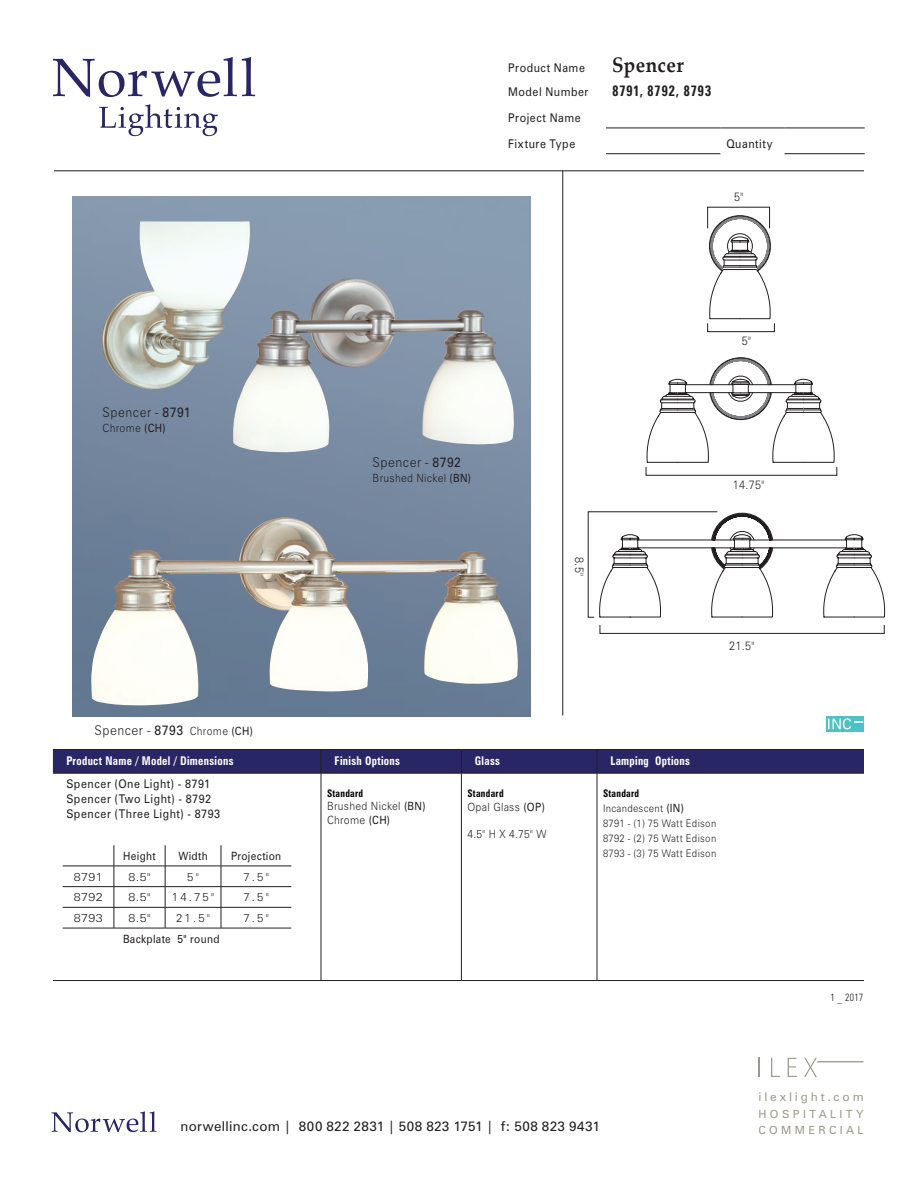
<style>
.page{position:relative;width:918px;height:1188px;background:#fff}
.page>*{position:absolute;margin:0;border:0;box-sizing:border-box;transform-origin:0 0}
.Product_Name{font:700 21px "Palatino Linotype";letter-spacing:.02em;color:#231f20;scale:.9 1}
.Product_Number{font:700 condensed 15px "Zurich BT";letter-spacing:.035em;color:#231f20;scale:.9 1}
.t1{font:13.5px "Zurich BT";letter-spacing:.025em;color:#231f20}
.t2{font:300 13.5px "Zurich BT";letter-spacing:.045em;color:#231f20;scale:.9 1}
.ProductNameNumber_ta{font:12px "Zurich BT";letter-spacing:.05em;color:#231f20;scale:.9 1}
.White_Table_Text{font:700 condensed 12px "Zurich BT";letter-spacing:.03em;color:#fff;scale:.9 1}
.Product_Number-2{font:12px "Zurich BT";letter-spacing:.05em;color:#231f20;scale:.9 1}
.Product_Name-2{font:12px "Zurich BT";letter-spacing:.05em;color:#231f20;scale:.9 1}
.t3{font:300 12px "Zurich BT";color:#231f20;scale:.9 1}
.t4{font:12px "Zurich BT";letter-spacing:.24em;color:#9b9a88}
.Table_text{font:300 11.4px "Zurich BT";letter-spacing:.03em;color:#231f20;scale:.9 1}
.Table_text-2{font:11.4px "Zurich BT";letter-spacing:.03em;color:#231f20;scale:.9 1}
.Table_text-3{font:300 11.4px "Zurich BT";letter-spacing:.03em;color:#231f20}
.Table_text-4{font:300 11.4px "Zurich BT";letter-spacing:.03em;color:#231f20;scale:1.1 1}
.t5{font:11.25px/16.5px "Zurich BT";letter-spacing:.295em;color:#9b9a88}
.Table_text-5{font:300 10.5px "Zurich BT";letter-spacing:.03em;color:#231f20;scale:.9 1}
.Table_Text_Header{font:700 condensed 10.5px "Zurich BT";letter-spacing:.03em;color:#000;scale:.9 1}
.t6{font:300 condensed 10.5px "Zurich BT";color:#231f20;scale:.9 1}
.s1{font-weight:400}
.s2{font-size:11.4px}
.s3{font-weight:400;font-size:11.4px}
</style>
<div class="page">
<hr style="left:54px;top:171px;width:810px;height:1px;background:#231f20">
<svg style="left:53px;top:57px;width:202px;height:40px"></svg>
<svg style="left:99px;top:104px;width:119px;height:32px"></svg>
<svg style="left:759px;top:1058px;width:1px;height:19px"></svg>
<svg style="left:771px;top:1058px;width:9px;height:19px"></svg>
<svg style="left:788px;top:1058px;width:9px;height:19px"></svg>
<svg style="left:804px;top:1058px;width:60px;height:19px"></svg>
<svg style="left:52px;top:1111px;width:105px;height:21px"></svg>
<img style="left:72px;top:197px;width:459px;height:519px">
<hr style="left:53px;top:749px;width:268px;height:1px;background:#231f20">
<hr style="left:461px;top:749px;width:136px;height:1px;background:#231f20">
<div style="left:53px;top:750px;width:811px;height:23px;background:#292666"></div>
<hr style="left:321px;top:749px;width:140px;height:1px;background:#231f20">
<hr style="left:597px;top:749px;width:267px;height:1px;background:#231f20">
<hr style="left:53px;top:773px;width:268px;height:1px;background:#231f20">
<hr style="left:53px;top:980px;width:268px;height:1px;background:#231f20">
<hr style="left:461px;top:773px;width:1px;height:207px;background:#231f20">
<hr style="left:461px;top:773px;width:136px;height:1px;background:#231f20">
<hr style="left:461px;top:980px;width:136px;height:1px;background:#231f20">
<hr style="left:321px;top:773px;width:1px;height:207px;background:#231f20">
<hr style="left:597px;top:773px;width:1px;height:207px;background:#231f20">
<hr style="left:321px;top:773px;width:140px;height:1px;background:#231f20">
<hr style="left:321px;top:980px;width:140px;height:1px;background:#231f20">
<hr style="left:597px;top:773px;width:267px;height:1px;background:#231f20">
<hr style="left:597px;top:980px;width:267px;height:1px;background:#231f20">
<hr style="left:562px;top:171px;width:1px;height:545px;background:#231f20">
<hr style="left:606px;top:153px;width:114px;height:1px;background:#231f20">
<hr style="left:785px;top:153px;width:80px;height:1px;background:#231f20">
<hr style="left:606px;top:128px;width:114px;height:1px;background:#231f20">
<hr style="left:720px;top:128px;width:65px;height:1px;background:#231f20">
<hr style="left:785px;top:128px;width:80px;height:1px;background:#231f20">
<div style="left:826px;top:716px;width:37px;height:16px;background:#4dc1c8"></div>
<svg style="left:828px;top:718px;width:35px;height:11px"></svg>
<svg style="left:165px;top:845px;width:1px;height:83px"></svg>
<svg style="left:221px;top:845px;width:1px;height:83px"></svg>
<svg style="left:114px;top:845px;width:1px;height:83px"></svg>
<hr style="left:63px;top:866px;width:51px;height:1px;background:#231f20">
<hr style="left:114px;top:866px;width:51px;height:1px;background:#231f20">
<hr style="left:165px;top:866px;width:56px;height:1px;background:#231f20">
<hr style="left:221px;top:866px;width:70px;height:1px;background:#231f20">
<hr style="left:63px;top:886px;width:51px;height:1px;background:#231f20">
<hr style="left:114px;top:886px;width:51px;height:1px;background:#231f20">
<hr style="left:165px;top:886px;width:56px;height:1px;background:#231f20">
<hr style="left:221px;top:886px;width:70px;height:1px;background:#231f20">
<hr style="left:63px;top:907px;width:51px;height:1px;background:#231f20">
<hr style="left:114px;top:907px;width:51px;height:1px;background:#231f20">
<hr style="left:165px;top:907px;width:56px;height:1px;background:#231f20">
<hr style="left:221px;top:907px;width:70px;height:1px;background:#231f20">
<hr style="left:63px;top:928px;width:51px;height:1px;background:#231f20">
<hr style="left:114px;top:928px;width:51px;height:1px;background:#231f20">
<hr style="left:165px;top:928px;width:56px;height:1px;background:#231f20">
<hr style="left:221px;top:928px;width:70px;height:1px;background:#231f20">
<img style="left:91px;top:521px;width:277px;height:184px">
<img style="left:233px;top:278px;width:161px;height:174px">
<img style="left:101px;top:221px;width:151px;height:169px">
<svg style="left:646px;top:357px;width:189px;height:106px"></svg>
<svg style="left:707px;top:213px;width:64px;height:106px"></svg>
<svg style="left:588px;top:511px;width:298px;height:107px"></svg>
<div style="left:600px;top:625px;width:284px;height:9px;border:1px solid #231f20"></div>
<div style="left:707px;top:207px;width:63px;height:21px;border:1px solid #231f20"></div>
<div style="left:707px;top:323px;width:68px;height:9px;border:1px solid #231f20"></div>
<p class="Product_Name-2" style="left:508px;top:61px;width:87px">Product Name</p>
<p class="Product_Name" style="left:612px;top:50px;width:81px">Spencer</p>
<p class="Product_Number-2" style="left:508px;top:85px;width:91px">Model Number</p>
<p class="Product_Number" style="left:612px;top:82px;width:112px">8791, 8792, 8793</p>
<p class="Product_Name-2" style="left:508px;top:110px;width:82px">Project Name</p>
<p class="Product_Number-2" style="left:508px;top:136px;width:76px">Fixture Type</p>
<p class="Product_Number-2" style="left:726px;top:136px;width:53px">Quantity</p>
<p class="t3" style="left:734px;top:190px;width:12px">5"</p>
<p class="t2" style="left:103px;top:404px;width:99px">Spencer - <span class="s1">8791</span></p>
<p class="Table_text" style="left:103px;top:421px;width:72px">Chrome <span class="s1">(CH)</span></p>
<p class="t2" style="left:373px;top:454px;width:100px">Spencer - <span class="s1">8792</span></p>
<p class="Table_text" style="left:373px;top:471px;width:111px">Brushed Nickel <span class="s1">(BN)</span></p>
<p class="t3" style="left:587px;top:557px;width:22px;rotate:90deg">8.5"</p>
<p class="t3" style="left:742px;top:334px;width:12px">5"</p>
<p class="t3" style="left:733px;top:477px;width:36px">14.75"</p>
<p class="t3" style="left:729px;top:639px;width:29px">21.5"</p>
<p class="t2" style="left:95px;top:722px;width:178px">Spencer - <span class="s1">8793</span> <span class="s2">Chrome</span> <span class="s3">(CH)</span></p>
<p class="White_Table_Text" style="left:66px;top:754px;width:187px">Product Name / Model / Dimensions</p>
<p class="White_Table_Text" style="left:334px;top:754px;width:74px">Finish Options</p>
<p class="White_Table_Text" style="left:475px;top:754px;width:29px">Glass</p>
<p class="White_Table_Text" style="left:610px;top:754px;width:90px">Lamping Options</p>
<p class="ProductNameNumber_ta" style="left:66px;top:777px;width:161px">Spencer (One Light) - 8791</p>
<p class="ProductNameNumber_ta" style="left:66px;top:792px;width:162px">Spencer (Two Light) - 8792</p>
<p class="ProductNameNumber_ta" style="left:66px;top:807px;width:172px">Spencer (Three Light) - 8793</p>
<p class="Table_Text_Header" style="left:327px;top:786px;width:42px">Standard</p>
<p class="Table_text" style="left:327px;top:799px;width:111px">Brushed Nickel <span class="s1">(BN)</span></p>
<p class="Table_text" style="left:327px;top:813px;width:72px">Chrome <span class="s1">(CH)</span></p>
<p class="Table_Text_Header" style="left:467px;top:787px;width:42px">Standard</p>
<p class="Table_text" style="left:467px;top:800px;width:88px">Opal Glass <span class="s1">(OP)</span></p>
<p class="Table_text" style="left:467px;top:827px;width:89px">4.5" H X 4.75" W</p>
<p class="Table_Text_Header" style="left:603px;top:787px;width:42px">Standard</p>
<p class="Table_text-5" style="left:603px;top:802px;width:91px">Incandescent <span class="s3">(IN)</span></p>
<p class="Table_text-5" style="left:603px;top:817px;width:127px">8791 - (1) 75 Watt Edison</p>
<p class="Table_text-5" style="left:603px;top:832px;width:127px">8792 - (2) 75 Watt Edison</p>
<p class="Table_text-5" style="left:603px;top:847px;width:127px">8793 - (3) 75 Watt Edison</p>
<p class="Table_text-2" style="left:123px;top:849px;width:38px">Height</p>
<p class="Table_text-2" style="left:178px;top:849px;width:34px">Width</p>
<p class="Table_text-2" style="left:231px;top:849px;width:57px">Projection</p>
<p class="Table_text-4" style="left:74px;top:870px;width:28px">8791</p>
<p class="Table_text-4" style="left:129px;top:870px;width:21px">8.5"</p>
<p class="Table_text-3" style="left:187px;top:870px;width:13px">5"</p>
<p class="Table_text-3" style="left:244px;top:870px;width:27px">7.5"</p>
<p class="Table_text-4" style="left:74px;top:890px;width:28px">8792</p>
<p class="Table_text-4" style="left:129px;top:890px;width:21px">8.5"</p>
<p class="Table_text-3" style="left:172px;top:890px;width:44px">14.75"</p>
<p class="Table_text-3" style="left:244px;top:890px;width:27px">7.5"</p>
<p class="Table_text-4" style="left:74px;top:911px;width:28px">8793</p>
<p class="Table_text-4" style="left:129px;top:911px;width:21px">8.5"</p>
<p class="Table_text-3" style="left:176px;top:911px;width:35px">21.5"</p>
<p class="Table_text-3" style="left:244px;top:911px;width:27px">7.5"</p>
<p class="Table_text-2" style="left:123px;top:932px;width:109px">Backplate 5" round</p>
<p class="t6" style="left:831px;top:990px;width:38px">1 _ 2017</p>
<p class="t1" style="left:181px;top:1118px;width:421px">norwellinc.com | 800 822 2831 | 508 823 1751 | f: 508 823 9431</p>
<p class="t4" style="left:759px;top:1090px;width:107px">ilexlight.com</p>
<p class="t5" style="left:759px;top:1106px;width:107px">HOSPITALITY<br>COMMERCIAL</p>
</div>
